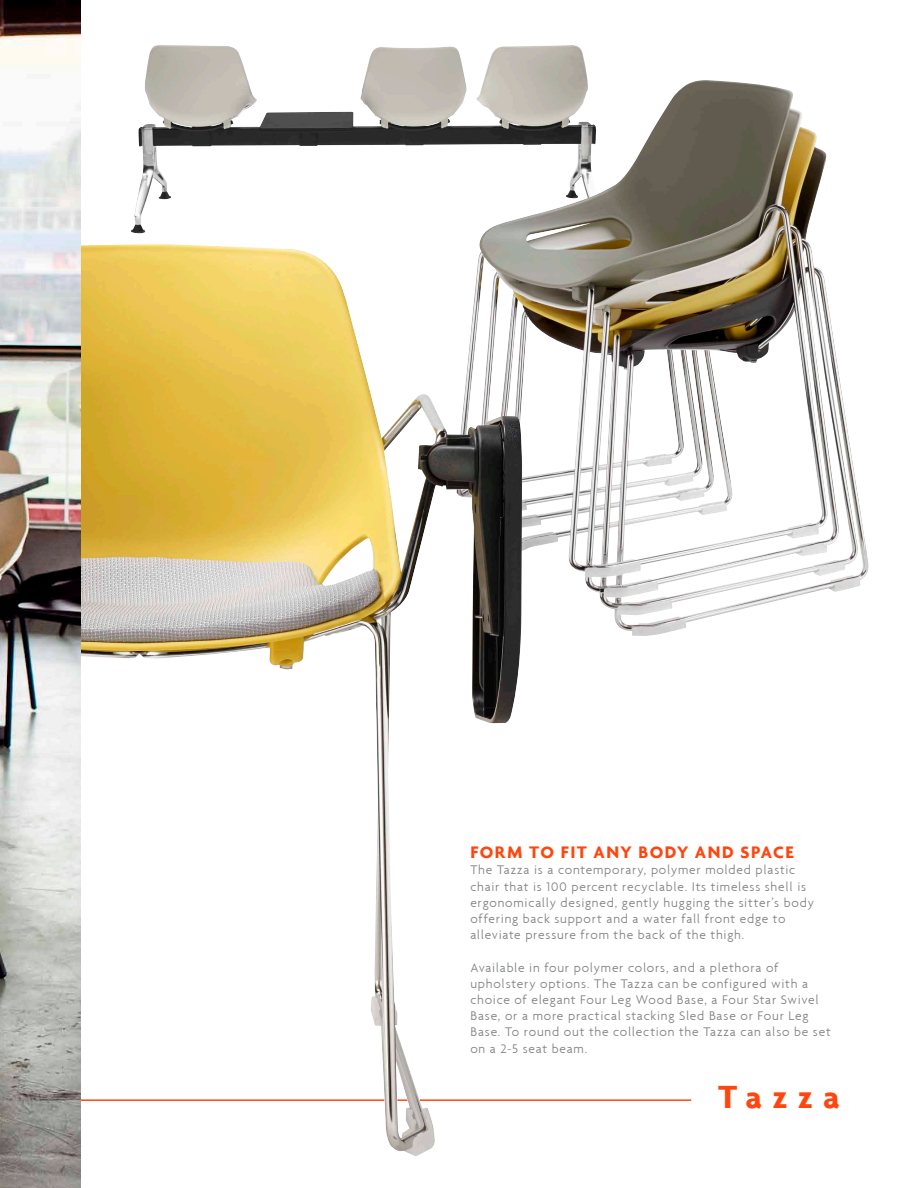
<style>
.page{position:relative;width:918px;height:1188px;background:#fff}
.page>*{position:absolute;margin:0;border:0;box-sizing:border-box;transform-origin:0 0}
.t1{font:700 34.5px "Agenda";letter-spacing:.295em;color:#ff460f}
.t2{font:700 18px "Agenda";letter-spacing:.075em;color:#ff460f}
.t3{font:300 13.5px/16.2px "Agenda";letter-spacing:.055em;color:#808285}
</style>
<div class="page">
<img style="left:131px;top:45px;width:457px;height:189px">
<img style="left:457px;top:80px;width:412px;height:556px">
<hr style="left:81px;top:1099px;width:610px;height:2px;background:#ff460f">
<img style="left:81px;top:244px;width:441px;height:912px">
<img style="left:0;top:0;width:81px;height:1188px">
<p class="t2" style="left:470px;top:841px;width:325px">FORM TO FIT ANY BODY AND SPACE</p>
<p class="t3" style="left:470px;top:862px;width:345px">The Tazza is a contemporary, polymer molded plastic chair that is 100 percent recyclable. Its timeless shell is ergonomically designed, gently hugging the sitter’s body offering back support and a water fall front edge to alleviate pressure from the back of the thigh.</p>
<p class="t3" style="left:470px;top:959px;width:362px">Available in four polymer colors, and a plethora of upholstery options. The Tazza can be configured with a choice of elegant Four Leg Wood Base, a Four Star Swivel Base, or a more practical stacking Sled Base or Four Leg Base. To round out the collection the Tazza can also be set on a 2-5 seat beam.</p>
<p class="t1" style="left:718px;top:1075px;width:123px">Tazza</p>
</div>
